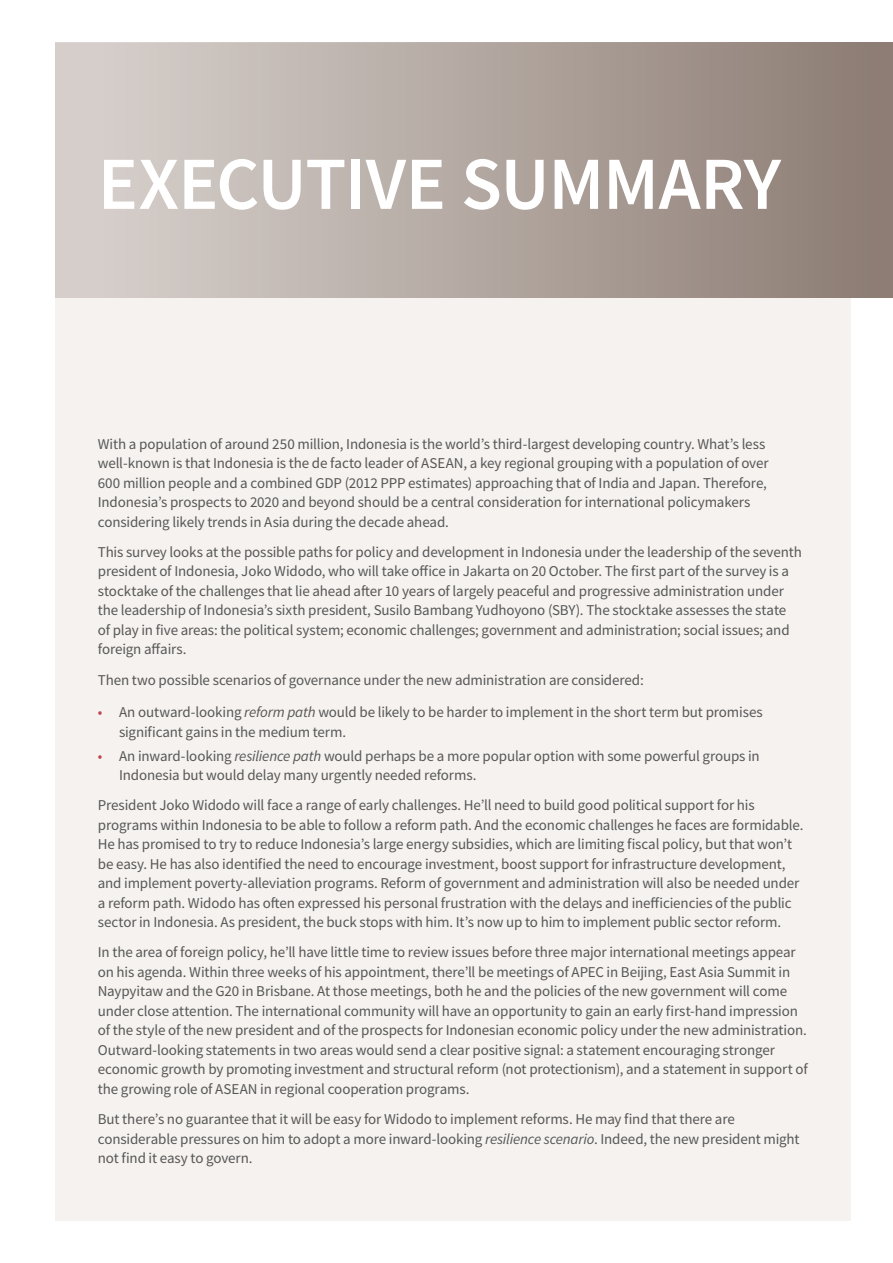
<style>
.page{position:relative;width:893px;height:1263px;background:#fff}
.page>*{position:absolute;margin:0;border:0;box-sizing:border-box;transform-origin:0 0}
.H1_-_Chapter_Header{font:600 75px "Source Sans Pro";letter-spacing:-.015em;color:#fff}
.Text{font:15px/19.5px "Source Sans Pro";letter-spacing:-.01em;color:#575756}
.BulletIntro__Text_be{font:15px "Source Sans Pro";letter-spacing:-.01em;color:#575756}
.s1{color:#bf444d}
.s2{font-style:italic}
</style>
<div class="page">
<div style="left:55px;top:43px;width:795px;height:1177px;background:#f5f2f0"></div>
<div style="left:55px;top:43px;width:838px;height:255px;background:linear-gradient(to right,#dad3cf,#8c7c73)"></div>
<p class="H1_-_Chapter_Header" style="left:98px;top:135px;width:685px">EXECUTIVE SUMMARY</p>
<p class="Text" style="left:98px;top:434px;width:672px">With a population of around 250 million, Indonesia is the world’s third-largest developing country. What’s less well-known is that Indonesia is the de facto leader of ASEAN, a key regional grouping with a population of over 600 million people and a combined GDP (2012 PPP estimates) approaching that of India and Japan. Therefore, Indonesia’s prospects to 2020 and beyond should be a central consideration for international policymakers considering likely trends in Asia during the decade ahead.</p>
<p class="Text" style="left:98px;top:542px;width:705px">This survey looks at the possible paths for policy and development in Indonesia under the leadership of the seventh president of Indonesia, Joko Widodo, who will take office in Jakarta on 20 October. The first part of the survey is a stocktake of the challenges that lie ahead after 10 years of largely peaceful and progressive administration under the leadership of Indonesia’s sixth president, Susilo Bambang Yudhoyono (SBY). The stocktake assesses the state of play in five areas: the political system; economic challenges; government and administration; social issues; and foreign affairs.</p>
<p class="BulletIntro__Text_be" style="left:98px;top:670px;width:547px">Then two possible scenarios of governance under the new administration are considered:</p>
<p class="Text" style="left:119px;top:702px;width:645px;text-indent:-21px"><span class="s1">•</span> An outward-looking <span class="s2">reform path</span> would be likely to be harder to implement in the short term but promises significant gains in the medium term.</p>
<p class="Text" style="left:119px;top:746px;width:642px;text-indent:-21px"><span class="s1">•</span> An inward-looking <span class="s2">resilience path</span> would perhaps be a more popular option with some powerful groups in<br>Indonesia but would delay many urgently needed reforms.</p>
<p class="Text" style="left:98px;top:795px;width:707px">President Joko Widodo will face a range of early challenges. He’ll need to build good political support for his programs within Indonesia to be able to follow a reform path. And the economic challenges he faces are formidable.<br>He has promised to try to reduce Indonesia’s large energy subsidies, which are limiting fiscal policy, but that won’t be easy. He has also identified the need to encourage investment, boost support for infrastructure development, and implement poverty-alleviation programs. Reform of government and administration will also be needed under a reform path. Widodo has often expressed his personal frustration with the delays and inefficiencies of the public sector in Indonesia. As president, the buck stops with him. It’s now up to him to implement public sector reform.</p>
<p class="Text" style="left:98px;top:942px;width:711px">In the area of foreign policy, he’ll have little time to review issues before three major international meetings appear on his agenda. Within three weeks of his appointment, there’ll be meetings of APEC in Beijing, East Asia Summit in Naypyitaw and the G20 in Brisbane. At those meetings, both he and the policies of the new government will come under close attention. The international community will have an opportunity to gain an early first-hand impression of the style of the new president and of the prospects for Indonesian economic policy under the new administration.<br>Outward-looking statements in two areas would send a clear positive signal: a statement encouraging stronger economic growth by promoting investment and structural reform (not protectionism), and a statement in support of the growing role of ASEAN in regional cooperation programs.</p>
<p class="Text" style="left:98px;top:1109px;width:703px">But there’s no guarantee that it will be easy for Widodo to implement reforms. He may find that there are considerable pressures on him to adopt a more inward-looking <span class="s2">resilience scenario</span>. Indeed, the new president might not find it easy to govern.</p>
</div>
